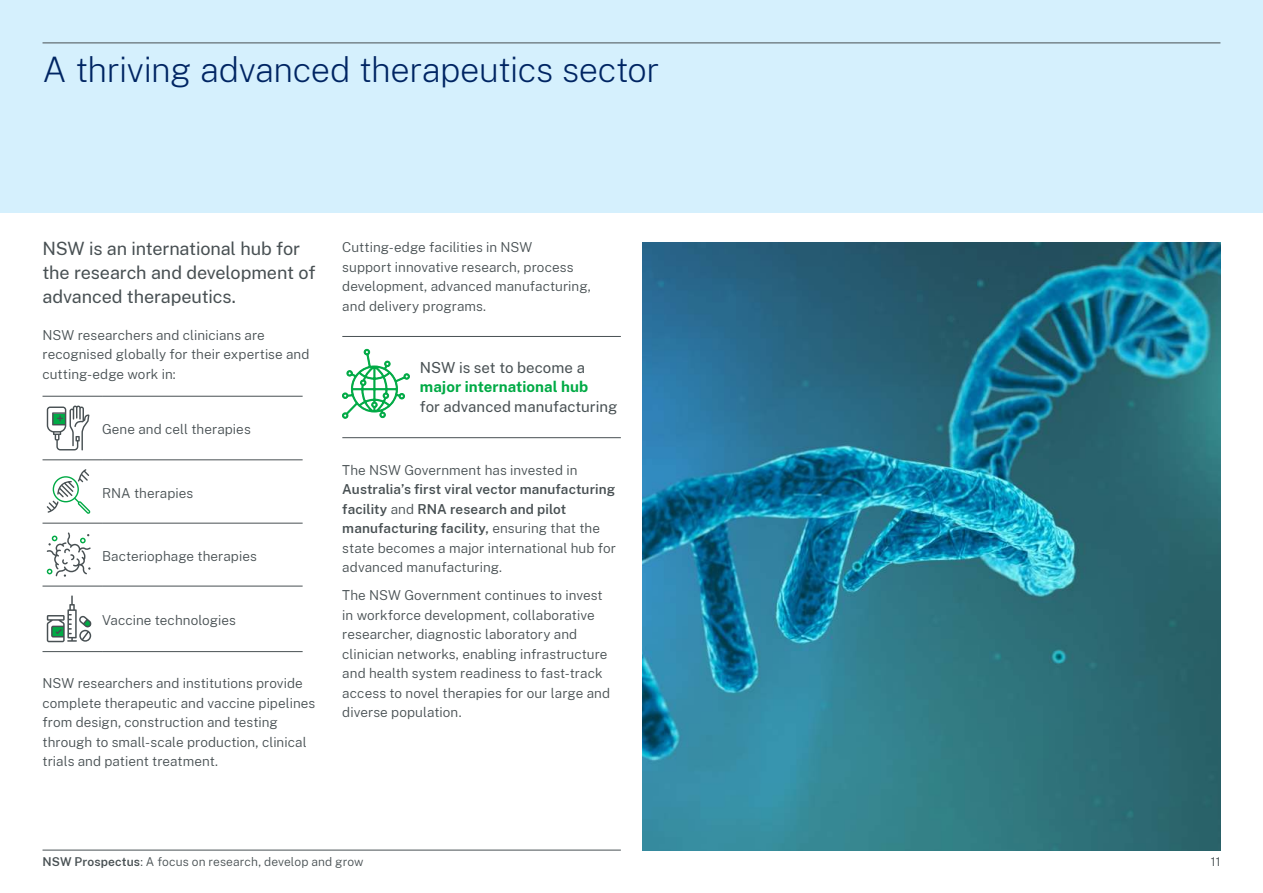
<style>
.page{position:relative;width:1263px;height:893px;background:#fff}
.page>*{position:absolute;margin:0;border:0;box-sizing:border-box;transform-origin:0 0}
.t1{font:200 34.5px "Public Sans";letter-spacing:-.015em;color:#002563}
.t2{font:18px/24px "Public Sans";letter-spacing:-.005em;color:#485053}
.t3{font:15px "Public Sans";color:#485053}
.t4{font:700 15px "Public Sans";letter-spacing:.005em;color:#00aa45}
.t5{font:300 13.5px/19.5px "Public Sans";letter-spacing:.005em;color:#485053}
.t6{font:600 13.5px/19.5px "Public Sans";letter-spacing:.005em;color:#485053}
.t7{font:300 12px "Public Sans";letter-spacing:.005em;color:#485053}
.s1{font-weight:300}
.s2{font-weight:600}
</style>
<div class="page">
<div style="left:0;top:0;width:1263px;height:213px;background:#d5f0fd"></div>
<hr style="left:43px;top:396px;width:59px;height:1px;background:#485053">
<hr style="left:43px;top:459px;width:59px;height:1px;background:#485053">
<hr style="left:43px;top:523px;width:59px;height:1px;background:#485053">
<hr style="left:43px;top:586px;width:59px;height:1px;background:#485053">
<hr style="left:43px;top:651px;width:59px;height:1px;background:#485053">
<hr style="left:102px;top:396px;width:201px;height:1px;background:#485053">
<hr style="left:102px;top:459px;width:201px;height:1px;background:#485053">
<hr style="left:102px;top:523px;width:201px;height:1px;background:#485053">
<hr style="left:102px;top:586px;width:201px;height:1px;background:#485053">
<hr style="left:102px;top:651px;width:201px;height:1px;background:#485053">
<svg style="left:47px;top:406px;width:42px;height:44px"></svg>
<svg style="left:47px;top:469px;width:43px;height:45px"></svg>
<svg style="left:47px;top:532px;width:44px;height:45px"></svg>
<svg style="left:47px;top:595px;width:45px;height:47px"></svg>
<hr style="left:342px;top:336px;width:279px;height:1px;background:#485053">
<hr style="left:342px;top:437px;width:279px;height:1px;background:#485053">
<svg style="left:342px;top:349px;width:68px;height:70px"></svg>
<img style="left:642px;top:242px;width:578px;height:608px">
<hr style="left:43px;top:43px;width:1177px;height:1px;background:#485053">
<hr style="left:43px;top:850px;width:578px;height:1px;background:#485053">
<h1 class="t1" style="left:43px;top:54px;width:618px">A thriving advanced therapeutics sector</h1>
<h2 class="t2" style="left:43px;top:237px;width:274px">NSW is an international hub for the research and development of advanced therapeutics.</h2>
<p class="t5" style="left:43px;top:326px;width:268px">NSW researchers and clinicians are recognised globally for their expertise and cutting-edge work in:</p>
<p class="t5" style="left:102px;top:420px;width:150px">Gene and cell therapies</p>
<p class="t5" style="left:102px;top:484px;width:93px">RNA therapies</p>
<p class="t5" style="left:102px;top:547px;width:156px">Bacteriophage therapies</p>
<p class="t5" style="left:102px;top:611px;width:135px">Vaccine technologies</p>
<p class="t5" style="left:43px;top:674px;width:274px">NSW researchers and institutions provide complete therapeutic and vaccine pipelines from design, construction and testing through to small-scale production, clinical trials and patient treatment.</p>
<p class="t5" style="left:342px;top:238px;width:250px">Cutting-edge facilities in NSW<br>support innovative research, process development, advanced manufacturing, and delivery programs.</p>
<p class="t3" style="left:420px;top:360px;width:167px">NSW is set to become a</p>
<p class="t4" style="left:420px;top:380px;width:170px">major international hub</p>
<p class="t3" style="left:420px;top:399px;width:199px">for advanced manufacturing</p>
<p class="t5" style="left:342px;top:460px;width:237px">The NSW Government has invested in</p>
<p class="t6" style="left:342px;top:479px;width:275px">Australia’s first viral vector manufacturing facility <span class="s1">and</span> RNA research and pilot manufacturing facility, <span class="s1">ensuring that the state becomes a major international hub for advanced manufacturing.</span></p>
<p class="t5" style="left:342px;top:586px;width:269px">The NSW Government continues to invest in workforce development, collaborative researcher, diagnostic laboratory and clinician networks, enabling infrastructure and health system readiness to fast-track access to novel therapies for our large and diverse population.</p>
<p class="t7" style="left:43px;top:856px;width:323px"><span class="s2">NSW Prospectus</span>: A focus on research, develop and grow</p>
<p class="t7" style="left:1211px;top:856px;width:11px">11</p>
</div>
